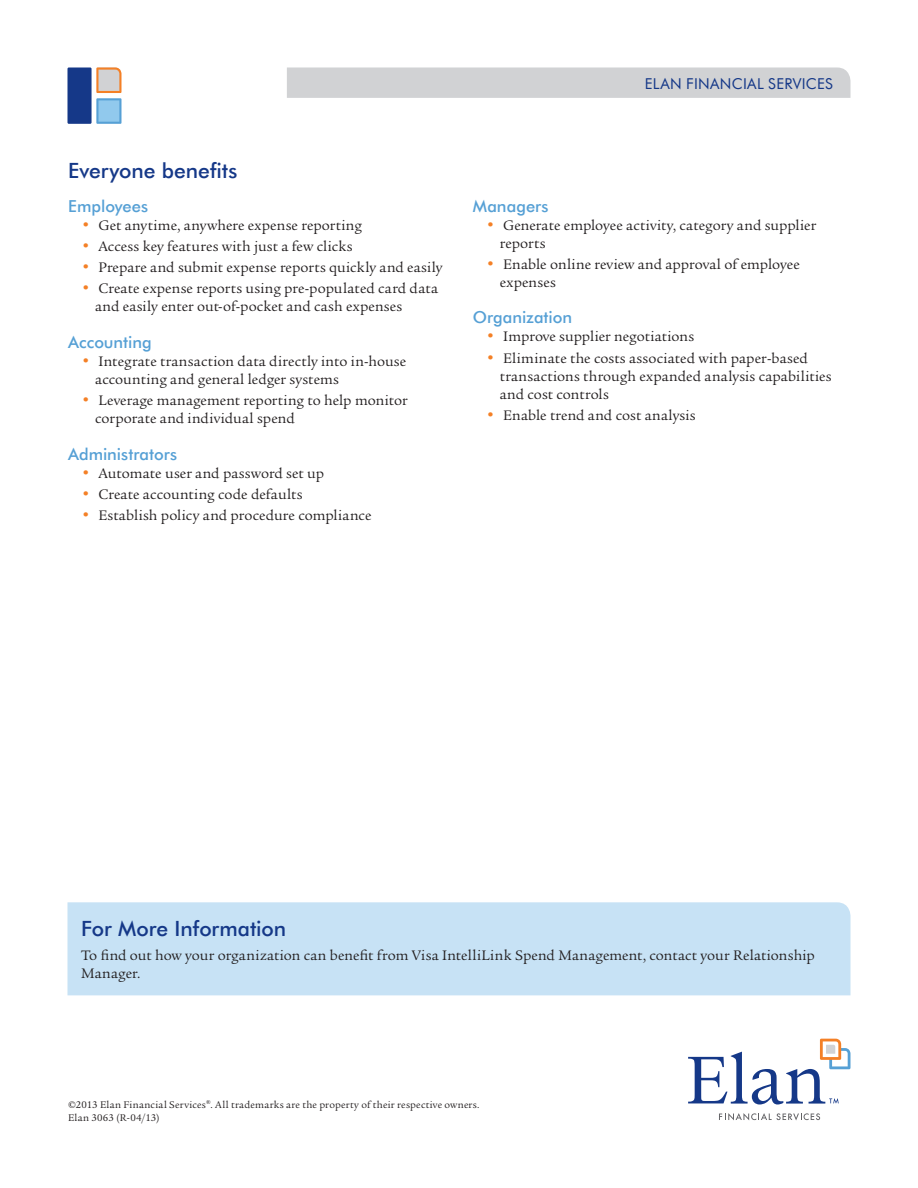
<style>
.page{position:relative;width:918px;height:1188px;background:#fff}
.page>*{position:absolute;margin:0;border:0;box-sizing:border-box;transform-origin:0 0}
.Subhead_A{font:500 21px "Futura TL";color:#153888}
.Subhead_B{font:500 16.5px "Futura TL";color:#56a0d5}
.Bullet{font:15px/18px "Legacy Serif Std";letter-spacing:.01em;color:#231f20}
.t1{font:15px "Futura TL";letter-spacing:.02em;color:#153888}
.Legal{font:10.5px "Legacy Serif Std";letter-spacing:.025em;color:#231f20}
.s1{font-family:"Futura TL";font-weight:700;color:#f48026}
</style>
<div class="page">
<div style="left:68px;top:68px;width:24px;height:56px;background:#153888"></div>
<svg style="left:96px;top:68px;width:25px;height:56px"></svg>
<div style="left:287px;top:68px;width:563px;height:30px;background:#d1d2d4"></div>
<svg style="left:688px;top:1039px;width:162px;height:66px"></svg>
<svg style="left:719px;top:1113px;width:101px;height:7px"></svg>
<div style="left:68px;top:902px;width:782px;height:93px;background:#c7e2f5"></div>
<p class="Subhead_A" style="left:68px;top:157px;width:171px">Everyone benefits</p>
<p class="Subhead_B" style="left:68px;top:195px;width:82px">Employees</p>
<p class="Bullet" style="left:82px;top:216px;width:282px"><span class="s1">•</span> Get anytime, anywhere expense reporting</p>
<p class="Bullet" style="left:82px;top:237px;width:273px"><span class="s1">•</span> Access key features with just a few clicks</p>
<p class="Bullet" style="left:82px;top:259px;width:362px"><span class="s1">•</span> Prepare and submit expense reports quickly and easily</p>
<p class="Bullet" style="left:95px;top:280px;width:344px;text-indent:-14px"><span class="s1">•</span> Create expense reports using pre-populated card data and easily enter out-of-pocket and cash expenses</p>
<p class="Subhead_B" style="left:68px;top:331px;width:85px">Accounting</p>
<p class="Bullet" style="left:95px;top:352px;width:313px;text-indent:-14px"><span class="s1">•</span> Integrate transaction data directly into in-house accounting and general ledger systems</p>
<p class="Bullet" style="left:95px;top:392px;width:314px;text-indent:-14px"><span class="s1">•</span> Leverage management reporting to help monitor corporate and individual spend</p>
<p class="Subhead_B" style="left:68px;top:443px;width:111px">Administrators</p>
<p class="Bullet" style="left:82px;top:464px;width:244px"><span class="s1">•</span> Automate user and password set up</p>
<p class="Bullet" style="left:82px;top:485px;width:223px"><span class="s1">•</span> Create accounting code defaults</p>
<p class="Bullet" style="left:82px;top:507px;width:292px"><span class="s1">•</span> Establish policy and procedure compliance</p>
<p class="t1" style="left:645px;top:73px;width:190px">ELAN FINANCIAL SERVICES</p>
<p class="Subhead_B" style="left:473px;top:195px;width:77px">Managers</p>
<p class="Bullet" style="left:500px;top:216px;width:318px;text-indent:-14px"><span class="s1">•</span> Generate employee activity, category and supplier reports</p>
<p class="Bullet" style="left:500px;top:255px;width:301px;text-indent:-14px"><span class="s1">•</span> Enable online review and approval of employee expenses</p>
<p class="Subhead_B" style="left:473px;top:307px;width:101px">Organization</p>
<p class="Bullet" style="left:486px;top:328px;width:210px"><span class="s1">•</span> Improve supplier negotiations</p>
<p class="Bullet" style="left:500px;top:349px;width:333px;text-indent:-14px"><span class="s1">•</span> Eliminate the costs associated with paper-based transactions through expanded analysis capabilities and cost controls</p>
<p class="Bullet" style="left:486px;top:406px;width:211px"><span class="s1">•</span> Enable trend and cost analysis</p>
<p class="Subhead_A" style="left:81px;top:915px;width:207px">For More Information</p>
<p class="Bullet" style="left:81px;top:947px;width:735px">To find out how your organization can benefit from Visa IntelliLink Spend Management, contact your Relationship<br>Manager.</p>
<p class="Legal" style="left:68px;top:1099px;width:413px">©2013 Elan Financial Services<sup>®</sup>. All trademarks are the property of their respective owners.</p>
<p class="Legal" style="left:68px;top:1111px;width:93px">Elan 3063 (R-04/13)</p>
</div>
